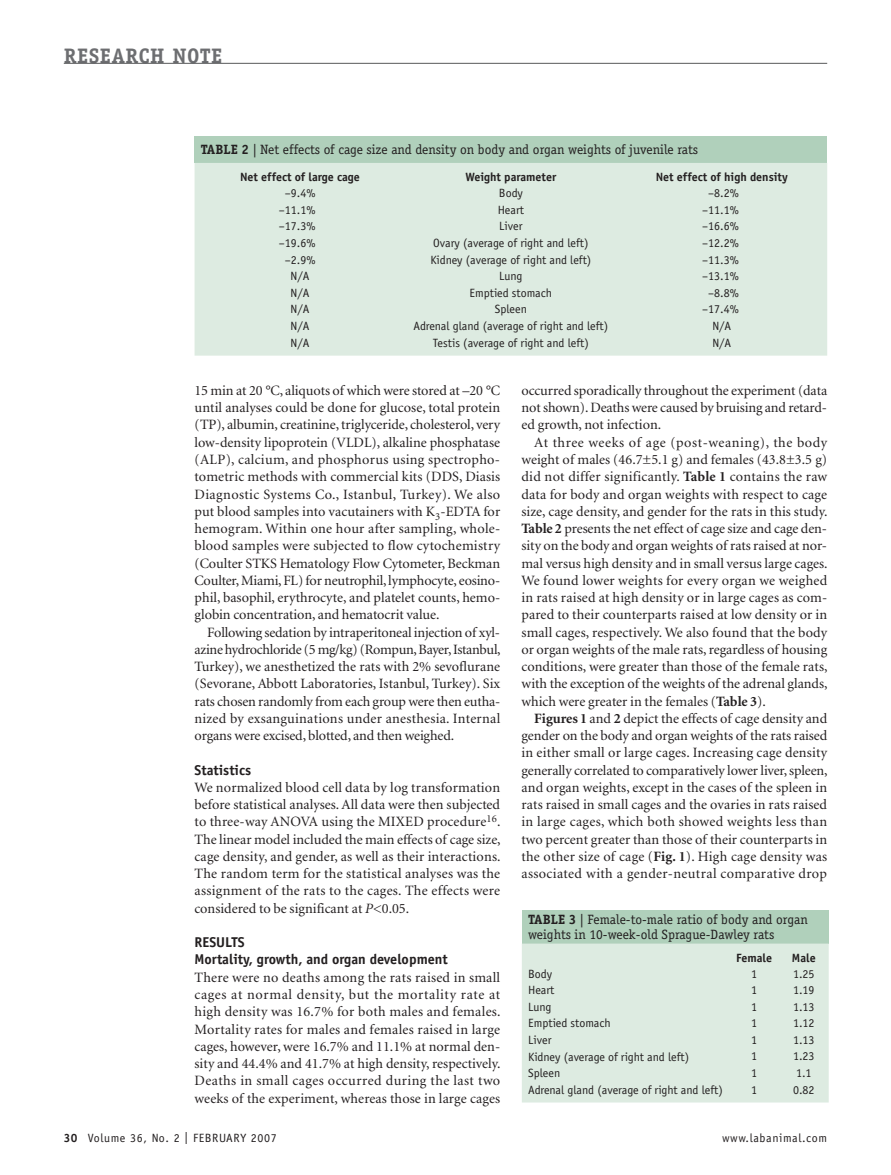
<style>
.page{position:relative;width:891px;height:1175px;background:#fff}
.page>*{position:absolute;margin:0;border:0;box-sizing:border-box;transform-origin:0 0}
.t1{font:700 21px "Officina Serif";letter-spacing:.025em;color:#6d6e71}
.t2{font:14.25px/17.2px "Minion";color:#231f20;text-align:justify}
.t3{font:700 14.25px/17.2px "Officina Sans";color:#231f20}
.t4{font:13.5px/15.8px "Officina Serif";color:#231f20}
.t5{font:12px "Officina Sans";color:#231f20}
.t6{font:700 12px "Officina Sans";color:#231f20}
.t7{font:12px "Officina Sans";letter-spacing:.05em;color:#231f20}
.s1{font-weight:700}
.s2{font-style:italic}
</style>
<div class="page">
<div style="left:195px;top:136px;width:632px;height:27px;background:#b0d0bb"></div>
<div style="left:195px;top:163px;width:632px;height:192px;background:#ddebe1"></div>
<div style="left:522px;top:909px;width:307px;height:34px;background:#b0d0bb"></div>
<div style="left:522px;top:943px;width:307px;height:159px;background:#ddebe1"></div>
<hr style="left:64px;top:63px;width:763px;height:1px;background:#57585a">
<h1 class="t1" style="left:64px;top:48px;width:160px">RESEARCH NOTE</h1>
<p class="t4" style="left:201px;top:143px;width:499px"><span class="s1">TABLE 2</span> | Net effects of cage size and density on body and organ weights of juvenile rats</p>
<p class="t6" style="left:240px;top:172px;width:121px">Net effect of large cage</p>
<p class="t6" style="left:466px;top:172px;width:92px">Weight parameter</p>
<p class="t6" style="left:656px;top:172px;width:134px">Net effect of high density</p>
<p class="t5" style="left:285px;top:189px;width:32px">–9.4%</p>
<p class="t5" style="left:499px;top:189px;width:25px">Body</p>
<p class="t5" style="left:708px;top:189px;width:32px">–8.2%</p>
<p class="t5" style="left:279px;top:205px;width:38px">–11.1%</p>
<p class="t5" style="left:498px;top:205px;width:28px">Heart</p>
<p class="t5" style="left:702px;top:205px;width:38px">–11.1%</p>
<p class="t5" style="left:279px;top:221px;width:38px">–17.3%</p>
<p class="t5" style="left:499px;top:221px;width:25px">Liver</p>
<p class="t5" style="left:702px;top:221px;width:38px">–16.6%</p>
<p class="t5" style="left:279px;top:238px;width:38px">–19.6%</p>
<p class="t5" style="left:433px;top:238px;width:157px">Ovary (average of right and left)</p>
<p class="t5" style="left:702px;top:238px;width:38px">–12.2%</p>
<p class="t5" style="left:285px;top:255px;width:32px">–2.9%</p>
<p class="t5" style="left:430px;top:255px;width:162px">Kidney (average of right and left)</p>
<p class="t5" style="left:702px;top:255px;width:38px">–11.3%</p>
<p class="t5" style="left:291px;top:272px;width:20px">N/A</p>
<p class="t5" style="left:499px;top:272px;width:25px">Lung</p>
<p class="t5" style="left:702px;top:272px;width:38px">–13.1%</p>
<p class="t5" style="left:291px;top:288px;width:20px">N/A</p>
<p class="t5" style="left:470px;top:288px;width:84px">Emptied stomach</p>
<p class="t5" style="left:708px;top:288px;width:32px">–8.8%</p>
<p class="t5" style="left:291px;top:305px;width:20px">N/A</p>
<p class="t5" style="left:495px;top:305px;width:34px">Spleen</p>
<p class="t5" style="left:702px;top:305px;width:38px">–17.4%</p>
<p class="t5" style="left:291px;top:321px;width:20px">N/A</p>
<p class="t5" style="left:414px;top:321px;width:196px">Adrenal gland (average of right and left)</p>
<p class="t5" style="left:712px;top:321px;width:20px">N/A</p>
<p class="t5" style="left:291px;top:338px;width:20px">N/A</p>
<p class="t5" style="left:433px;top:338px;width:157px">Testis (average of right and left)</p>
<p class="t5" style="left:712px;top:338px;width:20px">N/A</p>
<p class="t2" style="left:195px;top:383px;width:307px">15 min at 20 °C, aliquots of which were stored at –20 °C until analyses could be done for glucose, total protein (TP), albumin, creatinine, triglyceride, cholesterol, very low-density lipoprotein (VLDL), alkaline phosphatase (ALP), calcium, and phosphorus using spectropho&shy;tometric methods with commercial kits (DDS, Diasis Diagnostic Systems Co., Istanbul, Turkey). We also put blood samples into vacutainers with K<sub>3</sub>-EDTA for hemogram. Within one hour after sampling, whole&shy;blood samples were subjected to flow cytochemistry (Coulter STKS Hematology Flow Cytometer, Beckman Coulter, Miami, FL) for neutrophil, lymphocyte, eosino&shy;phil, basophil, erythrocyte, and platelet counts, hemo&shy;globin concentration, and hematocrit value.</p>
<p class="t2" style="left:195px;top:624px;width:308px;text-indent:13px">Following sedation by intraperitoneal injection of xyl&shy;azine hydrochloride (5 mg/kg) (Rompun, Bayer, Istanbul, Turkey), we anesthetized the rats with 2% sevoflurane (Sevorane, Abbott Laboratories, Istanbul, Turkey). Six rats chosen randomly from each group were then eutha&shy;nized by exsanguinations under anesthesia. Internal organs were excised, blotted, and then weighed.</p>
<p class="t3" style="left:195px;top:762px;width:58px">Statistics</p>
<p class="t2" style="left:195px;top:780px;width:308px">We normalized blood cell data by log transformation before statistical analyses. All data were then subjected to three-way ANOVA using the MIXED procedure<sup>16</sup>.<br>The linear model included the main effects of cage size, cage density, and gender, as well as their interactions.<br>The random term for the statistical analyses was the assignment of the rats to the cages. The effects were considered to be significant at <span class="s2">P</span>&lt;0.05.</p>
<p class="t3" style="left:195px;top:935px;width:255px">RESULTS<br>Mortality, growth, and organ development</p>
<p class="t2" style="left:195px;top:969px;width:308px">There were no deaths among the rats raised in small cages at normal density, but the mortality rate at high density was 16.7% for both males and females.<br>Mortality rates for males and females raised in large cages, however, were 16.7% and 11.1% at normal den&shy;sity and 44.4% and 41.7% at high density, respectively.<br>Deaths in small cages occurred during the last two weeks of the experiment, whereas those in large cages</p>
<p class="t2" style="left:522px;top:383px;width:307px">occurred sporadically throughout the experiment (data not shown). Deaths were caused by bruising and retard&shy;ed growth, not infection.</p>
<p class="t2" style="left:522px;top:435px;width:308px;text-indent:13px">At three weeks of age (post-weaning), the body weight of males (46.7±5.1 g) and females (43.8±3.5 g) did not differ significantly. <span class="s1">Table 1</span> contains the raw data for body and organ weights with respect to cage size, cage density, and gender for the rats in this study.<br><span class="s1">Table 2</span> presents the net effect of cage size and cage den&shy;sity on the body and organ weights of rats raised at nor&shy;mal versus high density and in small versus large cages.<br>We found lower weights for every organ we weighed in rats raised at high density or in large cages as com&shy;pared to their counterparts raised at low density or in small cages, respectively. We also found that the body or organ weights of the male rats, regardless of housing conditions, were greater than those of the female rats, with the exception of the weights of the adrenal glands, which were greater in the females (<span class="s1">Table 3</span>).</p>
<p class="t2" style="left:522px;top:711px;width:308px;text-indent:13px"><span class="s1">Figures 1</span> and <span class="s1">2</span> depict the effects of cage density and gender on the body and organ weights of the rats raised in either small or large cages. Increasing cage density generally correlated to comparatively lower liver, spleen, and organ weights, except in the cases of the spleen in rats raised in small cages and the ovaries in rats raised in large cages, which both showed weights less than two percent greater than those of their counterparts in the other size of cage (<span class="s1">Fig. 1</span>). High cage density was associated with a gender-neutral comparative drop</p>
<p class="t4" style="left:528px;top:912px;width:281px"><span class="s1">TABLE 3</span> | Female-to-male ratio of body and organ weights in 10-week-old Sprague-Dawley rats</p>
<p class="t6" style="left:736px;top:952px;width:38px">Female</p>
<p class="t6" style="left:792px;top:952px;width:25px">Male</p>
<p class="t5" style="left:528px;top:969px;width:25px">Body</p>
<p class="t5" style="left:751px;top:969px;width:7px">1</p>
<p class="t5" style="left:793px;top:969px;width:23px">1.25</p>
<p class="t5" style="left:528px;top:985px;width:28px">Heart</p>
<p class="t5" style="left:751px;top:985px;width:7px">1</p>
<p class="t5" style="left:793px;top:985px;width:23px">1.19</p>
<p class="t5" style="left:528px;top:1002px;width:25px">Lung</p>
<p class="t5" style="left:751px;top:1002px;width:7px">1</p>
<p class="t5" style="left:793px;top:1002px;width:23px">1.13</p>
<p class="t5" style="left:528px;top:1018px;width:84px">Emptied stomach</p>
<p class="t5" style="left:751px;top:1018px;width:7px">1</p>
<p class="t5" style="left:793px;top:1018px;width:23px">1.12</p>
<p class="t5" style="left:528px;top:1035px;width:25px">Liver</p>
<p class="t5" style="left:751px;top:1035px;width:7px">1</p>
<p class="t5" style="left:793px;top:1035px;width:23px">1.13</p>
<p class="t5" style="left:528px;top:1052px;width:162px">Kidney (average of right and left)</p>
<p class="t5" style="left:751px;top:1051px;width:7px">1</p>
<p class="t5" style="left:793px;top:1051px;width:23px">1.23</p>
<p class="t5" style="left:528px;top:1068px;width:34px">Spleen</p>
<p class="t5" style="left:751px;top:1068px;width:7px">1</p>
<p class="t5" style="left:796px;top:1068px;width:17px">1.1</p>
<p class="t5" style="left:528px;top:1085px;width:196px">Adrenal gland (average of right and left)</p>
<p class="t5" style="left:751px;top:1084px;width:7px">1</p>
<p class="t5" style="left:793px;top:1084px;width:23px">0.82</p>
<p class="t7" style="left:64px;top:1133px;width:214px"><span class="s1">30</span> Volume 36, No. 2 | FEBRUARY 2007</p>
<p class="t7" style="left:722px;top:1133px;width:107px">www.labanimal.com</p>
</div>
